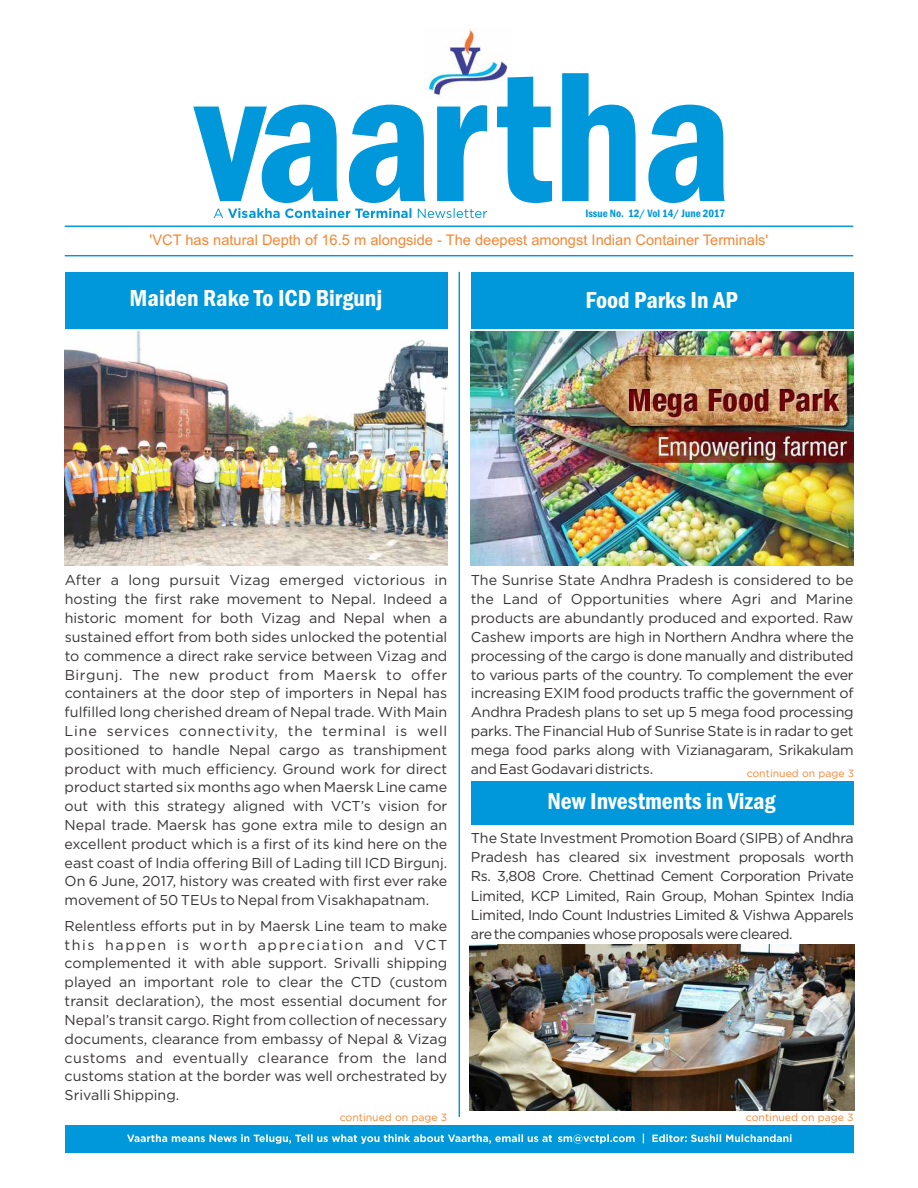
<style>
.page{position:relative;width:918px;height:1188px;background:#fff}
.page>*{position:absolute;margin:0;border:0;box-sizing:border-box;transform-origin:0 0}
.t1{font:600 condensed 24px "Franklin Gothic";color:#fefefe}
.t2{font:14.7px "Arial";color:#f58634}
.t3{font:14.25px/18.8px "Gotham";letter-spacing:-.015em;color:#373435;text-align:justify}
.t4{font:600 condensed 11.1px "Franklin Gothic";color:#0098da}
.t5{font:10.5px "Gotham";color:#f58634}
</style>
<div class="page">
<div style="left:65px;top:1125px;width:789px;height:27px;background:#0098da"></div>
<svg style="left:127px;top:1134px;width:665px;height:10px"></svg>
<svg style="left:214px;top:208px;width:273px;height:10px"></svg>
<hr style="left:65px;top:255px;width:788px;height:1px;background:#0098da">
<hr style="left:65px;top:226px;width:788px;height:1px;background:#0098da">
<div style="left:65px;top:272px;width:382px;height:57px;background:#0098da"></div>
<hr style="left:459px;top:272px;width:1px;height:845px;background:#0098da">
<img style="left:433px;top:29px;width:76px;height:44px">
<svg style="left:193px;top:73px;width:532px;height:130px"></svg>
<div style="left:471px;top:272px;width:383px;height:57px;background:#0098da"></div>
<img style="left:65px;top:332px;width:382px;height:233px">
<img style="left:471px;top:332px;width:383px;height:233px">
<div style="left:471px;top:781px;width:383px;height:44px;background:#0098da"></div>
<img style="left:470px;top:944px;width:385px;height:166px">
<p class="t4" style="left:585px;top:210px;width:141px">Issue No. 12/ Vol 14/ June 2017</p>
<p class="t2" style="left:150px;top:234px;width:620px">'VCT has natural Depth of 16.5 m alongside - The deepest amongst Indian Container Terminals'</p>
<h1 class="t1" style="left:130px;top:289px;width:254px">Maiden Rake To ICD Birgunj</h1>
<h1 class="t1" style="left:586px;top:291px;width:154px">Food Parks In AP</h1>
<p class="t3" style="left:65px;top:572px;width:384px">After a long pursuit Vizag emerged victorious in hosting the first rake movement to Nepal. Indeed a historic moment for both Vizag and Nepal when a sustained effort from both sides unlocked the potential to commence a direct rake service between Vizag and Birgunj. The new product from Maersk to offer containers at the door step of importers in Nepal has fulfilled long cherished dream of Nepal trade. With Main Line services connectivity, the terminal is well positioned to handle Nepal cargo as transhipment product with much efficiency. Ground work for direct product started six months ago when Maersk Line came out with this strategy aligned with VCT’s vision for Nepal trade. Maersk has gone extra mile to design an excellent product which is a first of its kind here on the east coast of India offering Bill of Lading till ICD Birgunj.<br>On 6 June, 2017, history was created with first ever rake movement of 50 TEUs to Nepal from Visakhapatnam.</p>
<p class="t3" style="left:65px;top:917px;width:384px">Relentless efforts put in by Maersk Line team to make this happen is worth appreciation and VCT complemented it with able support. Srivalli shipping played an important role to clear the CTD (custom transit declaration), the most essential document for Nepal’s transit cargo. Right from collection of necessary documents, clearance from embassy of Nepal &amp; Vizag customs and eventually clearance from the land customs station at the border was well orchestrated by Srivalli Shipping.</p>
<p class="t5" style="left:340px;top:1113px;width:109px">continued on page 3</p>
<p class="t3" style="left:471px;top:572px;width:384px">The Sunrise State Andhra Pradesh is considered to be the Land of Opportunities where Agri and Marine products are abundantly produced and exported. Raw Cashew imports are high in Northern Andhra where the processing of the cargo is done manually and distributed to various parts of the country. To complement the ever increasing EXIM food products traffic the government of Andhra Pradesh plans to set up 5 mega food processing parks. The Financial Hub of Sunrise State is in radar to get mega food parks along with Vizianagaram, Srikakulam and East Godavari districts.</p>
<h1 class="t1" style="left:547px;top:792px;width:230px">New Investments in Vizag</h1>
<p class="t3" style="left:471px;top:829px;width:385px;line-height:19.4px">The State Investment Promotion Board (SIPB) of Andhra Pradesh has cleared six investment proposals worth Rs. 3,808 Crore. Chettinad Cement Corporation Private Limited, KCP Limited, Rain Group, Mohan Spintex India Limited, Indo Count Industries Limited &amp; Vishwa Apparels arethecompanieswhoseproposalswerecleared.</p>
<p class="t5" style="left:747px;top:768px;width:109px">continued on page 3</p>
<p class="t5" style="left:746px;top:1113px;width:109px">continued on page 3</p>
</div>
